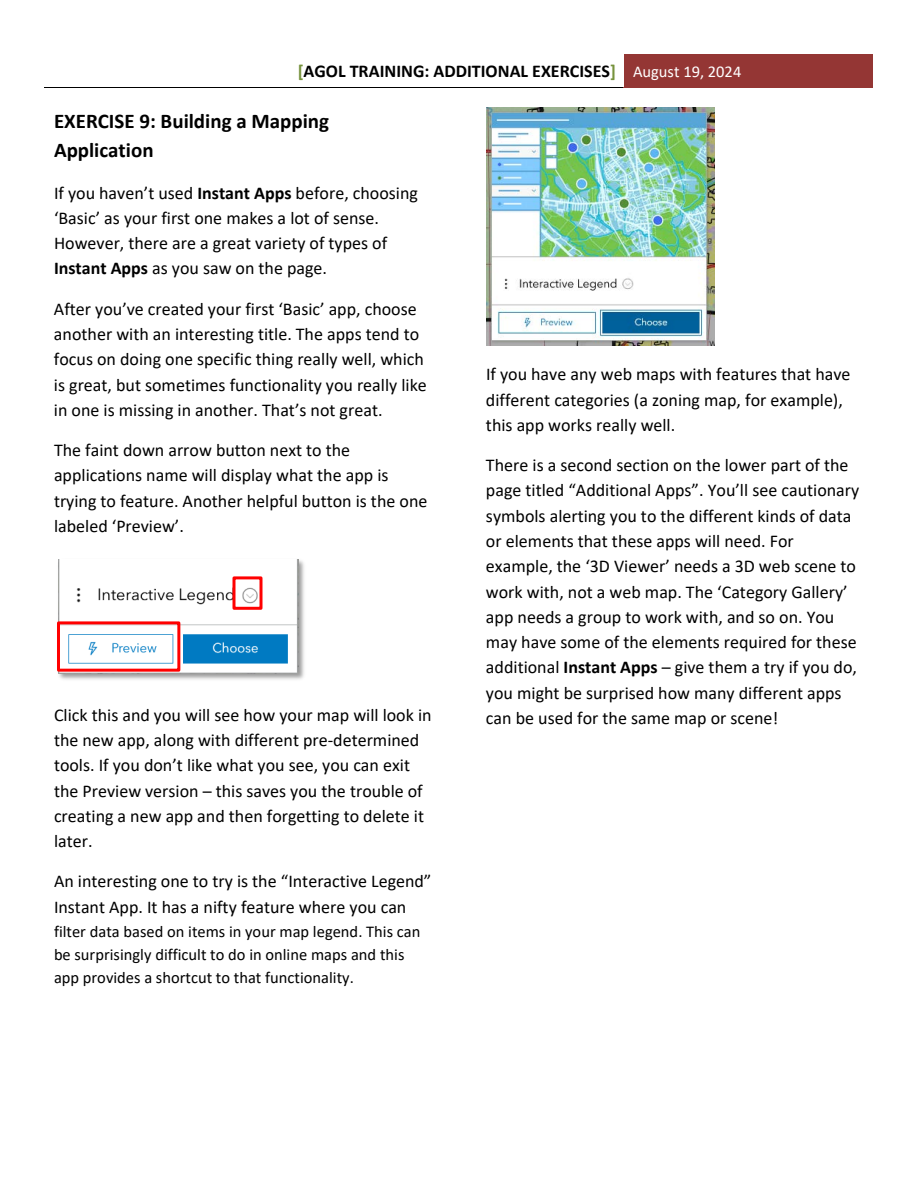
<style>
.page{position:relative;width:918px;height:1188px;background:#fff}
.page>*{position:absolute;margin:0;border:0;box-sizing:border-box;transform-origin:0 0}
.t1{font:700 21px/29.5px "Calibri";color:#000}
.t2{font:18px/25.2px "Calibri";color:#000}
.t3{font:700 18px "Calibri";color:#000}
.t4{font:16.5px/23.1px "Calibri";color:#000}
.s1{color:#76923c}
.s2{font-weight:400;font-size:16.5px;color:#fff}
.s3{font-weight:700}
</style>
<div class="page">
<div style="left:624px;top:54px;width:249px;height:33px;background:#943634"></div>
<hr style="left:44px;top:87px;width:580px;height:1px;background:#000">
<hr style="left:624px;top:87px;width:249px;height:1px;background:#943634">
<img style="left:58px;top:559px;width:246px;height:121px">
<img style="left:58px;top:560px;width:240px;height:114px">
<img style="left:486px;top:108px;width:229px;height:237px">
<div style="left:57px;top:621px;width:123px;height:51px;border:3px solid #f00"></div>
<div style="left:232px;top:576px;width:30px;height:34px;border:3px solid #f00"></div>
<p class="t3" style="left:298px;top:58px;width:445px"><span class="s1">[</span>AGOL TRAINING: ADDITIONAL EXERCISES<span class="s1">]</span> <span class="s2">August 19, 2024</span></p>
<p class="t1" style="left:54px;top:106px;width:277px">EXERCISE 9: Building a Mapping<br>Application</p>
<p class="t2" style="left:54px;top:180px;width:366px">If you haven’t used <span class="s3">Instant Apps</span> before, choosing ‘Basic’ as your first one makes a lot of sense.<br>However, there are a great variety of types of <span class="s3">Instant Apps</span> as you saw on the page.</p>
<p class="t2" style="left:54px;top:296px;width:374px">After you’ve created your first ‘Basic’ app, choose another with an interesting title. The apps tend to focus on doing one specific thing really well, which is great, but sometimes functionality you really like in one is missing in another. That’s not great.</p>
<p class="t2" style="left:54px;top:437px;width:375px">The faint down arrow button next to the applications name will display what the app is trying to feature. Another helpful button is the one labeled ‘Preview’.</p>
<p class="t2" style="left:486px;top:361px;width:366px">If you have any web maps with features that have different categories (a zoning map, for example), this app works really well.</p>
<p class="t2" style="left:486px;top:452px;width:375px">There is a second section on the lower part of the page titled “Additional Apps”. You’ll see cautionary symbols alerting you to the different kinds of data or elements that these apps will need. For example, the ‘3D Viewer’ needs a 3D web scene to work with, not a web map. The ‘Category Gallery’ app needs a group to work with, and so on. You may have some of the elements required for these additional <span class="s3">Instant Apps</span> – give them a try if you do, you might be surprised how many different apps can be used for the same map or scene!</p>
<p class="t2" style="left:54px;top:702px;width:379px">Click this and you will see how your map will look in the new app, along with different pre-determined tools. If you don’t like what you see, you can exit the Preview version – this saves you the trouble of creating a new app and then forgetting to delete it later.</p>
<p class="t2" style="left:54px;top:868px;width:379px">An interesting one to try is the “Interactive Legend”<br>Instant App. It has a nifty feature where you can</p>
<p class="t4" style="left:54px;top:919px;width:368px">filter data based on items in your map legend. This can be surprisingly difficult to do in online maps and this app provides a shortcut to that functionality.</p>
</div>
